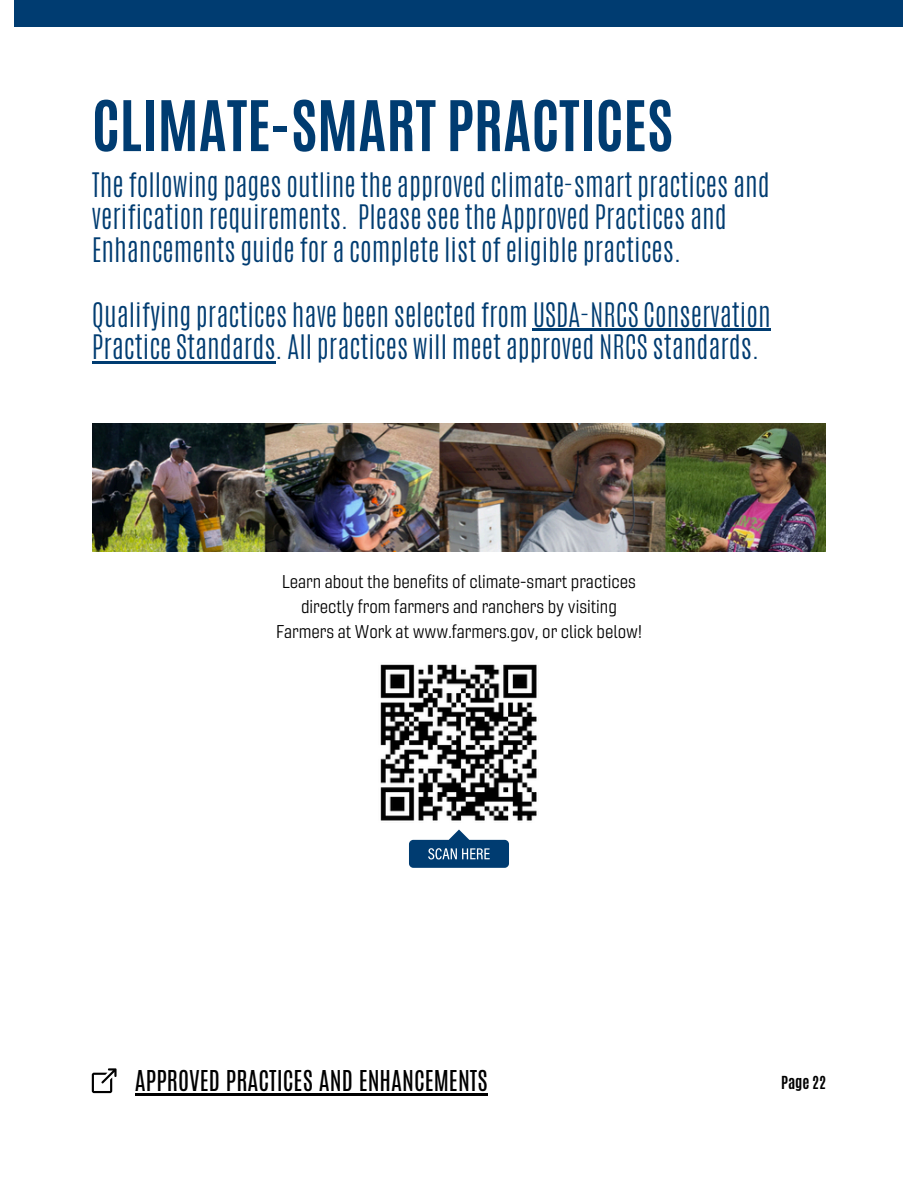
<style>
.page{position:relative;width:918px;height:1188px;background:#fff}
.page>*{position:absolute;margin:0;border:0;box-sizing:border-box;transform-origin:0 0}
.t1{font:700 59.25px "Antonio";color:#003c71}
.t2{font:300 28.2px/32.5px "Antonio";color:#003c71}
.t3{font:24px "Antonio";color:#000}
.t4{font:18px/24.8px "Gineso Nor Boo";color:#000;text-align:center}
.t5{font:700 15px "Antonio";color:#000}
</style>
<div class="page">
<div style="left:15px;top:0;width:888px;height:27px;background:#003c71"></div>
<img style="left:93px;top:423px;width:732px;height:128px">
<img style="left:380px;top:664px;width:157px;height:166px">
<svg style="left:409px;top:830px;width:100px;height:38px"></svg>
<hr style="left:533px;top:329px;width:238px;height:2px;background:#003c71">
<hr style="left:92px;top:361px;width:184px;height:3px;background:#003c71">
<svg style="left:92px;top:1068px;width:25px;height:25px"></svg>
<hr style="left:135px;top:1093px;width:353px;height:2px;background:#000">
<p class="t1" style="left:92px;top:83px;width:583px">CLIMATE-SMART PRACTICES</p>
<h4 class="t2" style="left:92px;top:169px;width:679px">The following pages outline the approved climate-smart practices and verification requirements. Please see the Approved Practices and<br>Enhancements guide for a complete list of eligible practices.</h4>
<p class="t2" style="left:92px;top:299px;width:680px">Qualifying practices have been selected from USDA-NRCS Conservation<br>Practice Standards. All practices will meet approved NRCS standards.</p>
<h2 class="t4" style="left:276px;top:568px;width:367px">Learn about the benefits of climate-smart practices directly from farmers and ranchers by visiting<br>Farmers at Work at www.farmers.gov, or click below!</h2>
<p class="t3" style="left:135px;top:1063px;width:354px">APPROVED PRACTICES AND ENHANCEMENTS</p>
<p class="t5" style="left:781px;top:1072px;width:46px">Page 22</p>
</div>
